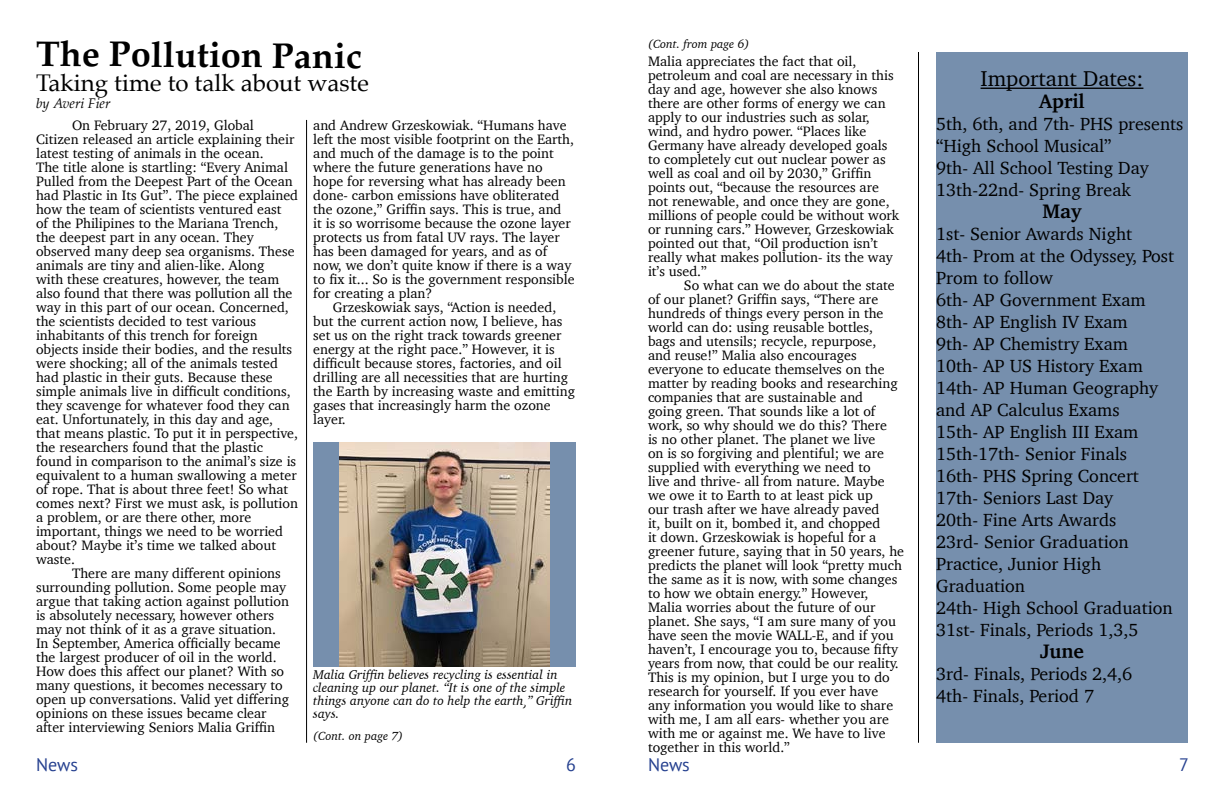
<style>
.page{position:relative;width:1224px;height:792px;background:#fff}
.page>*{position:absolute;margin:0;border:0;box-sizing:border-box;transform-origin:0 0}
.t1{font:700 36px "Palatino";color:#000}
.t2{font:24px "Palatino";color:#000}
.t3{font:22px "Charter";color:#000}
.t4{font:700 20px "Charter";color:#000}
.t5{font:18px/22px "Charter";color:#000}
.t6{font:18px "PT Sans";color:#25408f}
.t7{font:14px/14px "Charter";color:#000}
.t8{font:italic 14px "Palatino";color:#000}
.t9{font:italic 13px/13px "Charter";color:#000}
.t10{font:italic 12px "Charter";color:#000}
</style>
<div class="page">
<div style="left:313px;top:443px;width:263px;height:224px;background:#768fad"></div>
<hr style="left:306px;top:120px;width:1px;height:623px;background:#000">
<img style="left:340px;top:443px;width:210px;height:224px">
<hr style="left:918px;top:52px;width:1px;height:691px;background:#000">
<div style="left:936px;top:52px;width:252px;height:691px;background:#768fad"></div>
<hr style="left:981px;top:88px;width:162px;height:1px;background:#000">
<h1 class="t1" style="left:37px;top:21px;width:327px;rotate:1deg">The Pollution Panic</h1>
<h2 class="t2" style="left:36px;top:63px;width:334px">Taking time to talk about waste</h2>
<p class="t8" style="left:36px;top:91px;width:76px">by Averi Fier</p>
<p class="t7" style="left:36px;top:118px;width:264px;text-indent:36px">On February 27, 2019, Global Citizen released an article explaining their latest testing of animals in the ocean.<br>The title alone is startling: “Every Animal Pulled from the Deepest Part of the Ocean had Plastic in Its Gut”. The piece explained how the team of scientists ventured east<br>of the Philipines to the Mariana Trench, the deepest part in any ocean. They observed many deep sea organisms. These animals are tiny and alien-like. Along<br>with these creatures, however, the team also found that there was pollution all the way in this part of our ocean. Concerned, the scientists decided to test various inhabitants of this trench for foreign objects inside their bodies, and the results were shocking; all of the animals tested had plastic in their guts. Because these simple animals live in difficult conditions, they scavenge for whatever food they can eat. Unfortunately, in this day and age, that means plastic. To put it in perspective, the researchers found that the plastic found in comparison to the animal’s size is equivalent to a human swallowing a meter of rope. That is about three feet! So what comes next? First we must ask, is pollution a problem, or are there other, more important, things we need to be worried about? Maybe it’s time we talked about waste.</p>
<p class="t7" style="left:36px;top:566px;width:255px;text-indent:36px">There are many different opinions surrounding pollution. Some people may argue that taking action against pollution is absolutely necessary, however others may not think of it as a grave situation.<br>In September, America officially became the largest producer of oil in the world.<br>How does this affect our planet? With so many questions, it becomes necessary to open up conversations. Valid yet differing opinions on these issues became clear after interviewing Seniors Malia Griffin</p>
<p class="t7" style="left:313px;top:118px;width:263px">and Andrew Grzeskowiak. “Humans have left the most visible footprint on the Earth, and much of the damage is to the point where the future generations have no hope for reversing what has already been done- carbon emissions have obliterated the ozone,” Griffin says. This is true, and<br>it is so worrisome because the ozone layer protects us from fatal UV rays. The layer has been damaged for years, and as of now, we don’t quite know if there is a way to fix it... So is the government responsible for creating a plan?</p>
<p class="t7" style="left:313px;top:300px;width:263px;text-indent:19px">Grzeskowiak says, “Action is needed, but the current action now, I believe, has set us on the right track towards greener energy at the right pace.” However, it is difficult because stores, factories, and oil drilling are all necessities that are hurting the Earth by increasing waste and emitting gases that increasingly harm the ozone layer.</p>
<p class="t9" style="left:313px;top:668px;width:261px">Malia Griffin believes recycling is essential in cleaning up our planet. “It is one of the simple things anyone can do to help the earth,” Griffin says.</p>
<p class="t10" style="left:313px;top:726px;width:92px">(Cont. on page 7)</p>
<p class="t6" style="left:36px;top:753px;width:43px">News</p>
<p class="t6" style="left:566px;top:753px;width:11px">6</p>
<p class="t10" style="left:648px;top:34px;width:103px">(Cont. from page 6)</p>
<p class="t7" style="left:648px;top:54px;width:253px">Malia appreciates the fact that oil, petroleum and coal are necessary in this day and age, however she also knows there are other forms of energy we can apply to our industries such as solar, wind, and hydro power. “Places like Germany have already developed goals to completely cut out nuclear power as well as coal and oil by 2030,” Griffin points out, “because the resources are not renewable, and once they are gone, millions of people could be without work or running cars.” However, Grzeskowiak pointed out that, “Oil production isn’t really what makes pollution- its the way it’s used.”</p>
<p class="t7" style="left:648px;top:278px;width:258px;text-indent:36px">So what can we do about the state of our planet? Griffin says, “There are hundreds of things every person in the world can do: using reusable bottles,<br>bags and utensils; recycle, repurpose,<br>and reuse!” Malia also encourages everyone to educate themselves on the matter by reading books and researching companies that are sustainable and<br>going green. That sounds like a lot of work, so why should we do this? There<br>is no other planet. The planet we live<br>on is so forgiving and plentiful; we are supplied with everything we need to<br>live and thrive- all from nature. Maybe we owe it to Earth to at least pick up<br>our trash after we have already paved<br>it, built on it, bombed it, and chopped<br>it down. Grzeskowiak is hopeful for a greener future, saying that in 50 years, he predicts the planet will look “pretty much the same as it is now, with some changes to how we obtain energy.” However, Malia worries about the future of our planet. She says, “I am sure many of you have seen the movie WALL-E, and if you haven’t, I encourage you to, because fifty years from now, that could be our reality.<br>This is my opinion, but I urge you to do research for yourself. If you ever have<br>any information you would like to share with me, I am all ears- whether you are with me or against me. We have to live together in this world.”</p>
<h3 class="t3" style="left:981px;top:59px;width:164px">Important Dates:</h3>
<h3 class="t4" style="left:1039px;top:84px;width:47px">April</h3>
<p class="t5" style="left:936px;top:112px;width:249px">5th, 6th, and 7th- PHS presents “High School Musical”<br>9th- All School Testing Day<br>13th-22nd- Spring Break</p>
<h3 class="t4" style="left:1043px;top:194px;width:40px">May</h3>
<p class="t5" style="left:936px;top:222px;width:239px">1st- Senior Awards Night<br>4th- Prom at the Odyssey, Post<br>Prom to follow<br>6th- AP Government Exam<br>8th- AP English IV Exam<br>9th- AP Chemistry Exam<br>10th- AP US History Exam<br>14th- AP Human Geography and AP Calculus Exams<br>15th- AP English III Exam<br>15th-17th- Senior Finals<br>16th- PHS Spring Concert<br>17th- Seniors Last Day<br>20th- Fine Arts Awards<br>23rd- Senior Graduation<br>Practice, Junior High<br>Graduation<br>24th- High School Graduation<br>31st- Finals, Periods 1,3,5</p>
<h3 class="t4" style="left:1040px;top:634px;width:45px">June</h3>
<p class="t5" style="left:936px;top:662px;width:198px">3rd- Finals, Periods 2,4,6<br>4th- Finals, Period 7</p>
<p class="t6" style="left:648px;top:753px;width:43px">News</p>
<p class="t6" style="left:1179px;top:753px;width:11px">7</p>
</div>
